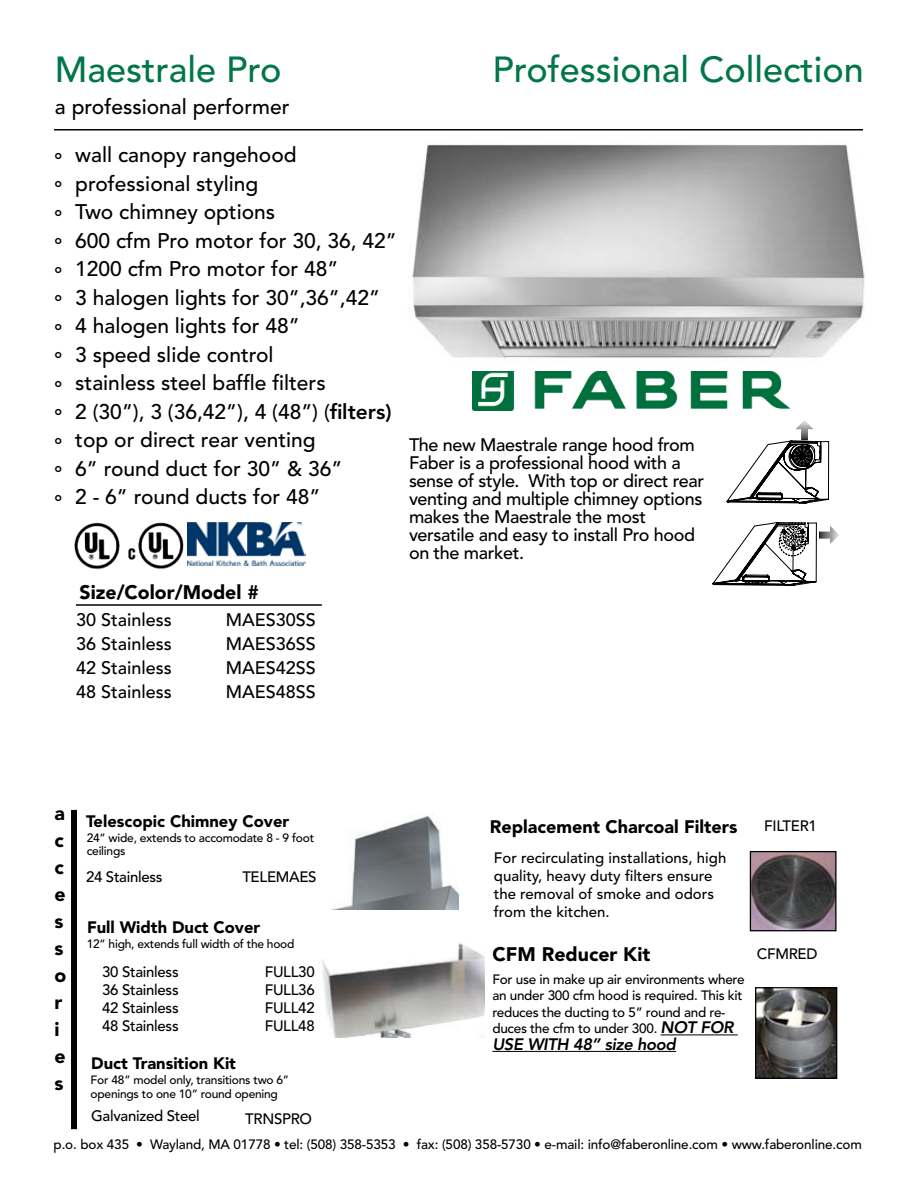
<style>
.page{position:relative;width:918px;height:1188px;background:#fff}
.page>*{position:absolute;margin:0;border:0;box-sizing:border-box;transform-origin:0 0}
.t1{font:500 36px "Avenir";color:#017649}
.t2{font:500 21px/28.5px "Avenir";color:#000}
.t3{font:900 19.5px/27px "Avenir";color:#000}
.t4{font:500 18px/18px "Avenir";letter-spacing:-.02em;color:#000;text-align:justify}
.t5{font:900 18px "Avenir";color:#000}
.t6{font:900 16.5px "Avenir";color:#000}
.t7{font:italic 800 16.5px "Avenir";letter-spacing:-.02em;color:#000}
.t8{font:500 15px/18px "Avenir";letter-spacing:-.02em;color:#000;text-align:justify}
.t9{font:500 15px/18px "Avenir";color:#000}
.t10{font:500 13.5px/16.5px "Avenir";letter-spacing:-.02em;color:#000}
.t11{font:500 12px/13.5px "Avenir";letter-spacing:-.02em;color:#000}
.s1{font-weight:800}
.s2{font-weight:800;font-style:italic;font-size:16.5px}
</style>
<div class="page">
<svg style="left:727px;top:420px;width:103px;height:83px"></svg>
<svg style="left:712px;top:522px;width:127px;height:64px"></svg>
<img style="left:74px;top:522px;width:110px;height:47px">
<hr style="left:76px;top:604px;width:246px;height:2px;background:#000">
<hr style="left:54px;top:129px;width:809px;height:1px;background:#000">
<img style="left:472px;top:371px;width:317px;height:40px">
<img style="left:188px;top:522px;width:118px;height:43px">
<div style="left:71px;top:810px;width:6px;height:319px;background:#000"></div>
<img style="left:412px;top:144px;width:453px;height:215px">
<img style="left:322px;top:943px;width:162px;height:95px">
<img style="left:332px;top:814px;width:126px;height:96px">
<img style="left:757px;top:989px;width:78px;height:88px">
<div style="left:755px;top:987px;width:82px;height:92px;border:1px solid #000"></div>
<img style="left:752px;top:853px;width:83px;height:76px">
<div style="left:750px;top:851px;width:87px;height:80px;border:1px solid #000"></div>
<hr style="left:661px;top:1035px;width:77px;height:1px;background:#000">
<hr style="left:492px;top:1051px;width:184px;height:1px;background:#000">
<h1 class="t1" style="left:55px;top:49px;width:228px">Maestrale Pro</h1>
<p class="t2" style="left:55px;top:93px;width:236px">a professional performer</p>
<p class="t2" style="left:54px;top:147px;width:10px;text-align:justify">° ° ° ° ° ° ° ° ° ° ° ° °</p>
<p class="t2" style="left:75px;top:141px;width:323px">wall canopy rangehood professional styling<br>Two chimney options<br>600 cfm Pro motor for 30, 36, 42”<br>1200 cfm Pro motor for 48”<br>3 halogen lights for 30”,36”,42”<br>4 halogen lights for 48”<br>3 speed slide control<br>stainless steel baffle filters<br>2 (30”), 3 (36,42”), 4 (48”) (<span class="s1">filters) </span>top or direct rear venting<br>6” round duct for 30” &amp; 36”<br>2 - 6” round ducts for 48”</p>
<p class="t3" style="left:79px;top:578px;width:181px">Size/Color/Model #</p>
<p class="t4" style="left:76px;top:608px;width:97px;line-height:24px">30 Stainless 36 Stainless 42 Stainless 48 Stainless</p>
<p class="t4" style="left:226px;top:608px;width:92px;line-height:24px">MAES30SS MAES36SS MAES42SS MAES48SS</p>
<h1 class="t1" style="left:493px;top:48px;width:373px">Professional Collection</h1>
<p class="t4" style="left:409px;top:436px;width:297px;text-align:left">The new Maestrale range hood from<br>Faber is a professional hood with a sense of style. With top or direct rear venting and multiple chimney options makes the Maestrale the most versatile and easy to install Pro hood on the market.</p>
<p class="t3" style="left:55px;top:799px;width:13px">a c c e s s o r i e s</p>
<p class="t6" style="left:86px;top:811px;width:205px">Telescopic Chimney Cover</p>
<p class="t11" style="left:87px;top:831px;width:229px">24” wide, extends to accomodate 8 - 9 foot ceilings</p>
<p class="t8" style="left:86px;top:868px;width:78px">24 Stainless</p>
<p class="t8" style="left:242px;top:868px;width:76px">TELEMAES</p>
<p class="t6" style="left:87px;top:917px;width:175px">Full Width Duct Cover</p>
<p class="t8" style="left:102px;top:964px;width:78px">30 Stainless 36 Stainless 42 Stainless 48 Stainless</p>
<p class="t8" style="left:265px;top:963px;width:51px">FULL30<br>FULL36<br>FULL42<br>FULL48</p>
<p class="t11" style="left:87px;top:937px;width:209px">12” high, extends full width of the hood</p>
<p class="t6" style="left:91px;top:1053px;width:146px">Duct Transition Kit</p>
<p class="t11" style="left:91px;top:1073px;width:200px">For 48” model only, transitions two 6” openings to one 10” round opening</p>
<p class="t8" style="left:91px;top:1107px;width:110px">Galvanized Steel</p>
<p class="t8" style="left:245px;top:1110px;width:68px">TRNSPRO</p>
<p class="t5" style="left:490px;top:816px;width:249px">Replacement Charcoal Filters</p>
<p class="t8" style="left:764px;top:817px;width:54px">FILTER1</p>
<p class="t9" style="left:494px;top:849px;width:234px">For recirculating installations, high quality, heavy duty filters ensure the removal of smoke and odors from the kitchen.</p>
<p class="t3" style="left:493px;top:941px;width:159px">CFM Reducer Kit</p>
<p class="t8" style="left:757px;top:945px;width:62px">CFMRED</p>
<p class="t10" style="left:492px;top:971px;width:254px">For use in make up air environments where an under 300 cfm hood is required. This kit reduces the ducting to 5” round and re&shy;duces the cfm to under 300. <span class="s2">NOT FOR</span></p>
<p class="t7" style="left:492px;top:1034px;width:185px">USE WITH 48” size hood</p>
<p class="t10" style="left:54px;top:1137px;width:810px">p.o. box 435 • Wayland, MA 01778 • tel: (508) 358-5353 • fax: (508) 358-5730 • e-mail: info@faberonline.com • www.faberonline.com</p>
</div>
